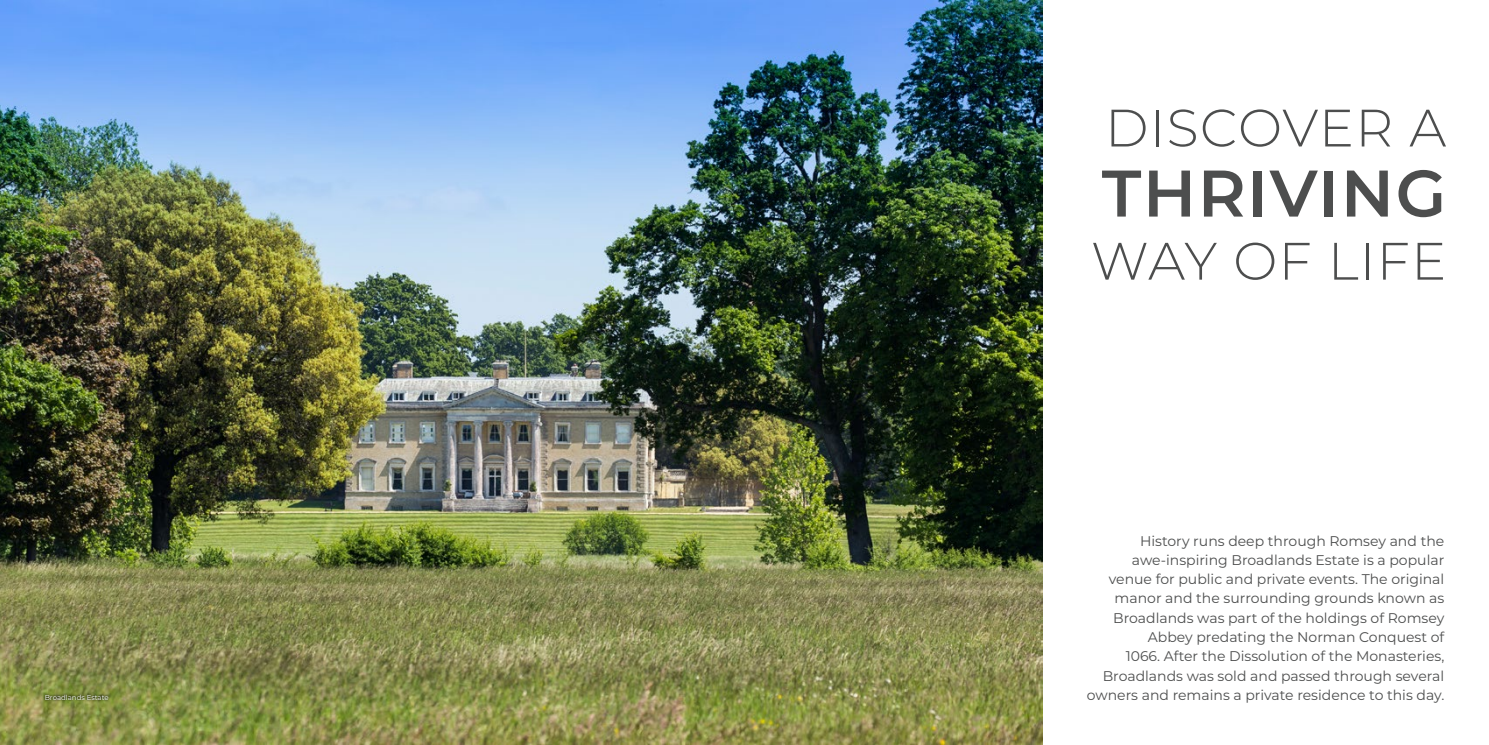
<style>
.page{position:relative;width:1489px;height:745px;background:#fff}
.page>*{position:absolute;margin:0;border:0;box-sizing:border-box;transform-origin:0 0}
.t1{font:600 65.62px "Montserrat";letter-spacing:.025em;color:#4d4e4e}
.t2{font:300 52.5px "Montserrat";letter-spacing:.025em;color:#4d4e4e}
.t3{font:14px/19.2px "Montserrat";color:#4d4e4e;text-align:right}
.t4{font:7px "Montserrat";color:#fff}
</style>
<div class="page">
<img style="left:0;top:0;width:1042px;height:744px">
<svg style="left:43px;top:692px;width:67px;height:9px"></svg>
<h2 class="t2" style="left:1104px;top:92px;width:343px">DISCOVER A</h2>
<h1 class="t1" style="left:1101px;top:146px;width:346px">THRIVING</h1>
<h2 class="t2" style="left:1090px;top:225px;width:357px">WAY OF LIFE</h2>
<p class="t3" style="left:1102px;top:530px;width:343px">History runs deep through Romsey and the awe-inspiring Broadlands Estate is a popular venue for public and private events. The original manor and the surrounding grounds known as Broadlands was part of the holdings of Romsey Abbey predating the Norman Conquest of<br>1066. After the Dissolution of the Monasteries, Broadlands was sold and passed through several</p>
<p class="t4" style="left:45px;top:692px;width:65px">Broadlands Estate</p>
<p class="t3" style="left:1086px;top:684px;width:359px">owners and remains a private residence to this day.</p>
</div>
